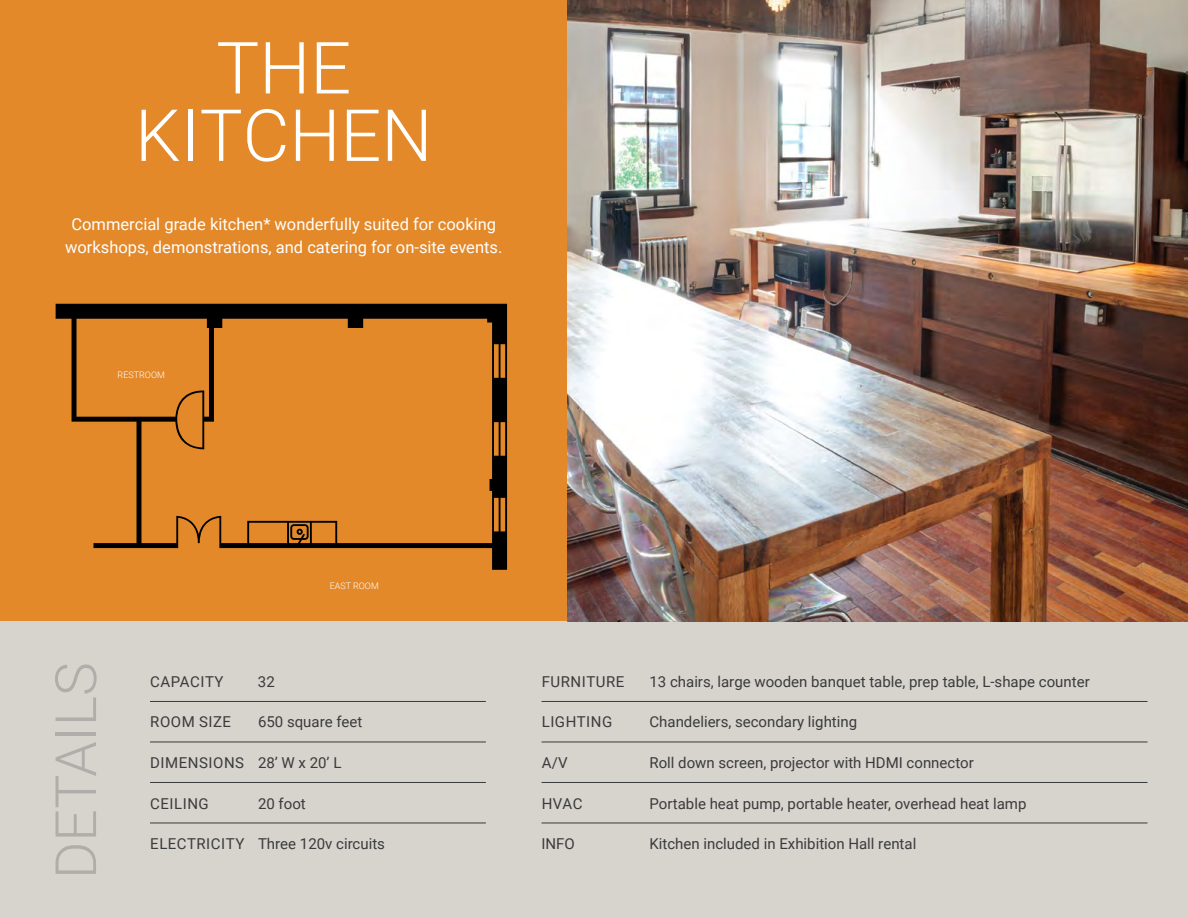
<style>
.page{position:relative;width:1188px;height:918px;background:#fff}
.page>*{position:absolute;margin:0;border:0;box-sizing:border-box;transform-origin:0 0}
.t1{font:300 72px/67.5px "Roboto";color:#fff;text-align:center}
.t2{font:300 57px "Roboto";color:#b0aeaa}
.t3{font:16.5px/22.5px "Roboto";color:#fff;text-align:center}
.t4{font:15px "Roboto";color:#3a3b3c}
.t5{font:15px "Roboto";letter-spacing:.035em;color:#3a3b3c}
.t6{font:300 9px "Roboto";color:#fff}
</style>
<div class="page">
<div style="left:0;top:0;width:567px;height:621px;background:#e3892a"></div>
<div style="left:0;top:621px;width:1188px;height:297px;background:#d7d3cd"></div>
<hr style="left:150px;top:701px;width:336px;height:1px;background:#3a3b3c">
<hr style="left:150px;top:742px;width:336px;height:1px;background:#3a3b3c">
<hr style="left:150px;top:782px;width:336px;height:1px;background:#3a3b3c">
<hr style="left:150px;top:823px;width:336px;height:1px;background:#3a3b3c">
<hr style="left:542px;top:701px;width:606px;height:1px;background:#3a3b3c">
<hr style="left:542px;top:742px;width:606px;height:1px;background:#3a3b3c">
<hr style="left:542px;top:782px;width:606px;height:1px;background:#3a3b3c">
<hr style="left:542px;top:823px;width:606px;height:1px;background:#3a3b3c">
<svg style="left:56px;top:304px;width:451px;height:266px"></svg>
<svg style="left:297px;top:529px;width:6px;height:6px"></svg>
<img style="left:567px;top:0;width:621px;height:621px">
<h1 class="t1" style="left:135px;top:31px;width:299px">THE<br>KITCHEN</h1>
<p class="t3" style="left:65px;top:213px;width:439px">Commercial grade kitchen* wonderfully suited for cooking workshops, demonstrations, and catering for on-site events.</p>
<p class="t6" style="left:118px;top:368px;width:49px">RESTROOM</p>
<h2 class="t2" style="left:36px;top:879px;width:218px;rotate:-90deg">DETAILS</h2>
<p class="t6" style="left:330px;top:580px;width:51px">EAST ROOM</p>
<p class="t5" style="left:150px;top:671px;width:75px">CAPACITY</p>
<p class="t4" style="left:258px;top:671px;width:18px">32</p>
<p class="t5" style="left:150px;top:711px;width:82px">ROOM SIZE</p>
<p class="t4" style="left:258px;top:711px;width:106px">650 square feet</p>
<p class="t5" style="left:150px;top:752px;width:193px">DIMENSIONS 28’ W x 20’ L</p>
<p class="t5" style="left:150px;top:793px;width:60px">CEILING</p>
<p class="t4" style="left:258px;top:793px;width:49px">20 foot</p>
<p class="t4" style="left:150px;top:834px;width:236px">ELECTRICITY Three 120v circuits</p>
<p class="t5" style="left:542px;top:671px;width:84px">FURNITURE</p>
<p class="t4" style="left:649px;top:671px;width:442px">13 chairs, large wooden banquet table, prep table, L-shape counter</p>
<p class="t5" style="left:542px;top:711px;width:72px">LIGHTING</p>
<p class="t4" style="left:650px;top:711px;width:209px">Chandeliers, secondary lighting</p>
<p class="t4" style="left:542px;top:752px;width:28px">A/V</p>
<p class="t4" style="left:650px;top:752px;width:326px">Roll down screen, projector with HDMI connector</p>
<p class="t4" style="left:542px;top:793px;width:42px">HVAC</p>
<p class="t4" style="left:650px;top:793px;width:378px">Portable heat pump, portable heater, overhead heat lamp</p>
<p class="t4" style="left:542px;top:834px;width:35px">INFO</p>
<p class="t4" style="left:650px;top:834px;width:268px">Kitchen included in Exhibition Hall rental</p>
</div>
